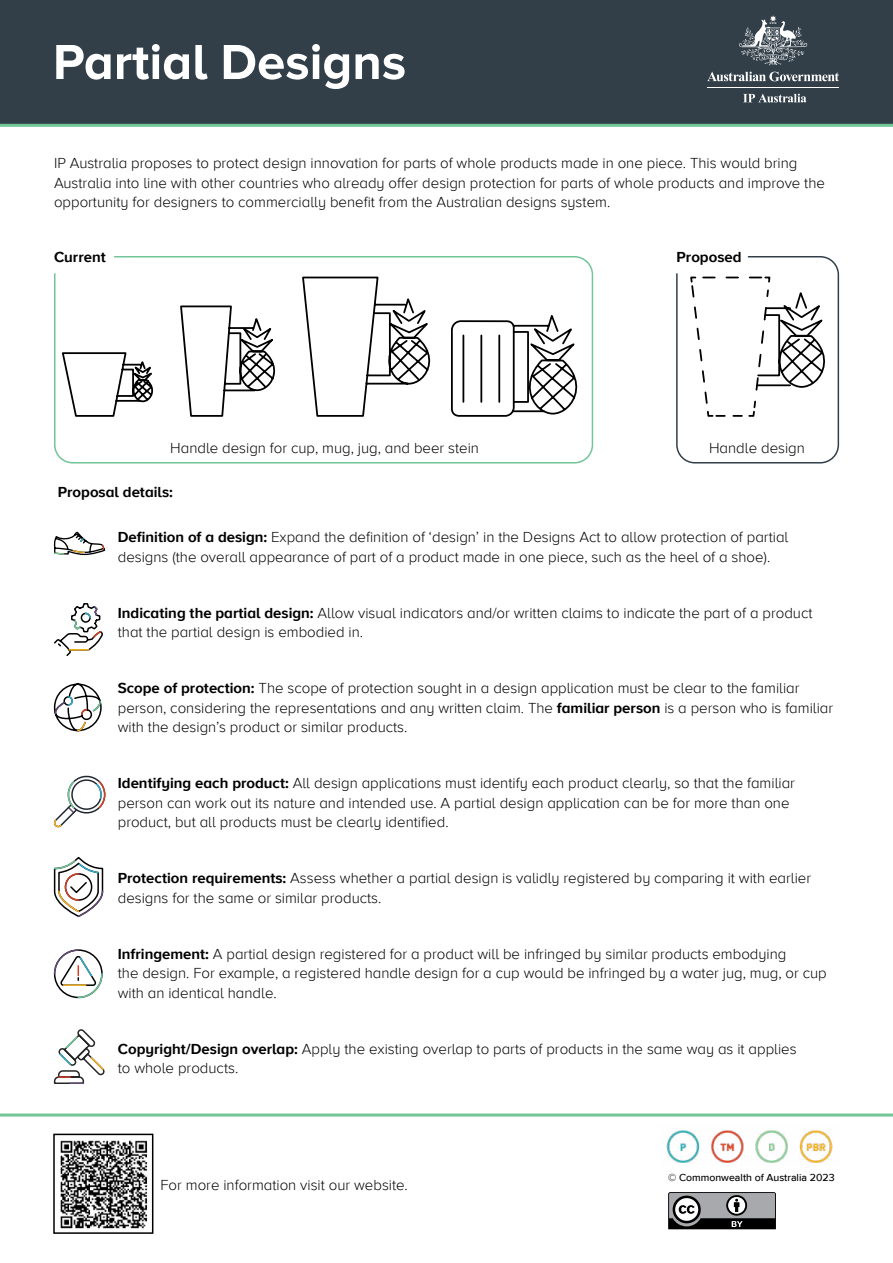
<style>
.page{position:relative;width:893px;height:1263px;background:#fff}
.page>*{position:absolute;margin:0;border:0;box-sizing:border-box;transform-origin:0 0}
.HEADING{font:700 51px "Proxima Nova A";color:#fff}
.body{font:300 15px/19.5px "Proxima Nova A";color:#000}
.body-2{font:700 15px "Proxima Nova A";color:#000}
.Copyright_H1_-_23{font:500 10.5px "Proxima Nova";color:#000}
.s1{font-weight:700}
</style>
<div class="page">
<div style="left:0;top:0;width:893px;height:127px;background:#323f49"></div>
<hr style="left:0;top:1113px;width:893px;height:3px;background:#71c597">
<svg style="left:53px;top:949px;width:50px;height:50px"></svg>
<svg style="left:53px;top:857px;width:51px;height:60px"></svg>
<svg style="left:54px;top:603px;width:49px;height:53px"></svg>
<svg style="left:53px;top:683px;width:49px;height:49px"></svg>
<svg style="left:707px;top:72px;width:132px;height:9px"></svg>
<svg style="left:739px;top:15px;width:68px;height:50px;background:#616b72"></svg>
<hr style="left:707px;top:87px;width:132px;height:1px;background:#fff">
<svg style="left:743px;top:94px;width:63px;height:8px"></svg>
<svg style="left:53px;top:775px;width:53px;height:53px"></svg>
<svg style="left:53px;top:1030px;width:52px;height:54px"></svg>
<img style="left:60px;top:1140px;width:88px;height:89px">
<div style="left:53px;top:1134px;width:100px;height:100px;border:2px solid #000"></div>
<svg style="left:54px;top:256px;width:540px;height:208px"></svg>
<svg style="left:676px;top:256px;width:164px;height:208px"></svg>
<svg style="left:53px;top:532px;width:53px;height:24px"></svg>
<img style="left:666px;top:1130px;width:167px;height:33px">
<svg style="left:668px;top:1192px;width:108px;height:37px;background:#727375"></svg>
<p class="HEADING" style="left:53px;top:33px;width:355px">Partial Designs</p>
<p class="body" style="left:54px;top:154px;width:772px">IP Australia proposes to protect design innovation for parts of whole products made in one piece. This would bring<br>Australia into line with other countries who already offer design protection for parts of whole products and improve the opportunity for designers to commercially benefit from the Australian designs system.</p>
<p class="body-2" style="left:54px;top:248px;width:53px">Current</p>
<p class="body-2" style="left:677px;top:248px;width:66px">Proposed</p>
<p class="body" style="left:170px;top:438px;width:310px">Handle design for cup, mug, jug, and beer stein</p>
<p class="body" style="left:709px;top:438px;width:97px">Handle design</p>
<p class="body-2" style="left:58px;top:484px;width:117px">Proposal details:</p>
<p class="body" style="left:118px;top:528px;width:672px"><span class="s1">Definition of a design:</span> Expand the definition of ‘design’ in the Designs Act to allow protection of partial designs (the overall appearance of part of a product made in one piece, such as the heel of a shoe).</p>
<p class="body" style="left:118px;top:603px;width:696px"><span class="s1">Indicating the partial design:</span> Allow visual indicators and/or written claims to indicate the part of a product that the partial design is embodied in.</p>
<p class="body" style="left:118px;top:679px;width:717px"><span class="s1">Scope of protection:</span> The scope of protection sought in a design application must be clear to the familiar person, considering the representations and any written claim. The <span class="s1">familiar person</span> is a person who is familiar with the design’s product or similar products.</p>
<p class="body" style="left:118px;top:774px;width:679px"><span class="s1">Identifying each product:</span> All design applications must identify each product clearly, so that the familiar person can work out its nature and intended use. A partial design application can be for more than one product, but all products must be clearly identified.</p>
<p class="body" style="left:118px;top:869px;width:695px"><span class="s1">Protection requirements:</span> Assess whether a partial design is validly registered by comparing it with earlier designs for the same or similar products.</p>
<p class="body" style="left:118px;top:944px;width:711px"><span class="s1">Infringement:</span> A partial design registered for a product will be infringed by similar products embodying<br>the design. For example, a registered handle design for a cup would be infringed by a water jug, mug, or cup with an identical handle.</p>
<p class="body" style="left:118px;top:1039px;width:680px"><span class="s1">Copyright/Design overlap:</span> Apply the existing overlap to parts of products in the same way as it applies to whole products.</p>
<p class="body" style="left:161px;top:1175px;width:249px">For more information visit our website.</p>
<p class="Copyright_H1_-_23" style="left:668px;top:1171px;width:168px">© Commonwealth of Australia 2023</p>
</div>
